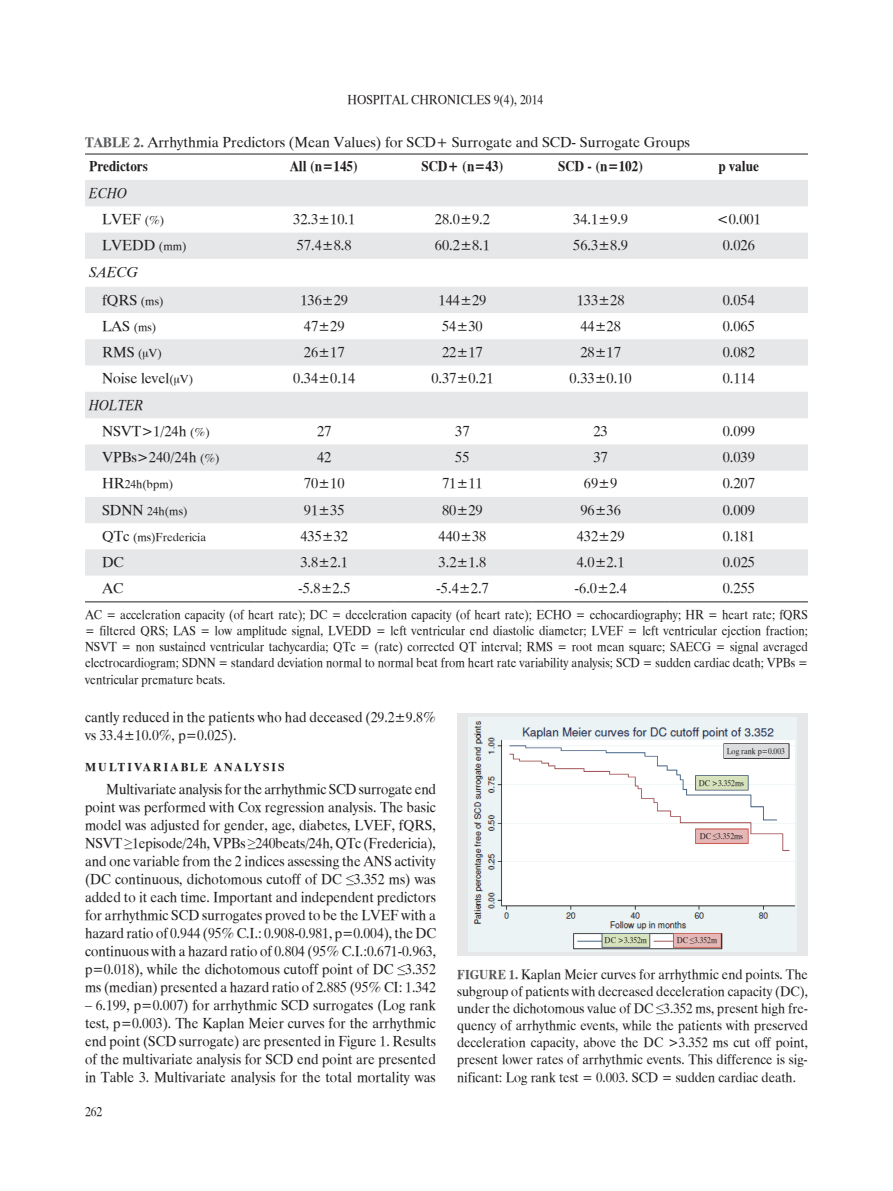
<style>
.page{position:relative;width:893px;height:1191px;background:#fff}
.page>*{position:absolute;margin:0;border:0;box-sizing:border-box;transform-origin:0 0}
.t1{font:15px/18px "UB Times";color:#231f20;text-align:justify;scale:.95 1}
.t2{font:15px "UB Times";color:#231f20}
.t3{font:15px "UB Times Bold";color:#231f20;scale:.9 1}
.t4{font:15px "UB Times Italic";color:#231f20;scale:.9 1}
.t5{font:15px "UB Times Italic";color:#231f20}
.t6{font:14.25px/17.1px "UB Times";color:#231f20;text-align:justify;scale:.95 1}
.t7{font:13.5px/16.2px "UB Times";color:#231f20;text-align:justify;scale:.9 1}
.t8{font:12px "UB Times";color:#231f20}
.t9{font:12px "UB Times Bold";letter-spacing:.18em;color:#231f20}
.t10{font:8.7px "UB Times";color:#231f20;scale:.9 1}
.s1{font-family:"UB Times Bold";font-size:14.25px;color:#57585a}
.s2{font-size:12px}
.s3{font-size:15px}
.s4{font-family:"Times New Roman"}
.s5{font-family:"UB Times Bold";font-size:13.5px;color:#57585a}
</style>
<div class="page">
<hr style="left:85px;top:154px;width:723px;height:1px;background:#231f20">
<svg style="left:85px;top:180px;width:723px;height:395px;fill:#e6e7e9"></svg>
<hr style="left:85px;top:601px;width:170px;height:1px;background:#231f20">
<hr style="left:255px;top:601px;width:138px;height:1px;background:#231f20">
<hr style="left:393px;top:601px;width:138px;height:1px;background:#231f20">
<hr style="left:531px;top:601px;width:139px;height:1px;background:#231f20">
<hr style="left:670px;top:601px;width:138px;height:1px;background:#231f20">
<div style="left:457px;top:713px;width:351px;height:242px;background:#e6e7e9"></div>
<img style="left:469px;top:717px;width:327px;height:234px">
<div style="left:603px;top:934px;width:46px;height:10px;background:#d6e3bc"></div>
<div style="left:697px;top:777px;width:49px;height:11px;background:#d6e3bc"></div>
<div style="left:724px;top:744px;width:63px;height:14px;background:#dcdddf"></div>
<div style="left:697px;top:830px;width:49px;height:11px;background:#e5b8b7"></div>
<div style="left:675px;top:934px;width:44px;height:10px;background:#e5b8b7"></div>
<p class="t7" style="left:347px;top:92px;width:219px">HOSPITAL CHRONICLES 9(4), 2014</p>
<p class="t2" style="left:85px;top:135px;width:606px"><span class="s1">TABLE 2.</span> Arrhythmia Predictors (Mean Values) for SCD+ Surrogate and SCD- Surrogate Groups</p>
<p class="t3" style="left:89px;top:158px;width:67px">PREDICTORS</p>
<p class="t3" style="left:290px;top:158px;width:77px">ALL (N=145)</p>
<p class="t3" style="left:421px;top:158px;width:93px">SCD+ (N=43)</p>
<p class="t3" style="left:558px;top:158px;width:97px">SCD - (N=102)</p>
<p class="t3" style="left:719px;top:158px;width:46px">P VALUE</p>
<p class="t4" style="left:89px;top:185px;width:43px">ECHO</p>
<p class="t2" style="left:102px;top:211px;width:64px">LVEF <span class="s2">(%)</span></p>
<p class="t2" style="left:293px;top:211px;width:64px">32.3±10.1</p>
<p class="t2" style="left:435px;top:211px;width:56px">28.0±9.2</p>
<p class="t2" style="left:573px;top:211px;width:56px">34.1±9.9</p>
<p class="t2" style="left:717px;top:211px;width:46px">&lt;0.001</p>
<p class="t2" style="left:102px;top:238px;width:86px">LVEDD <span class="s2">(mm)</span></p>
<p class="t2" style="left:297px;top:238px;width:56px">57.4±8.8</p>
<p class="t2" style="left:435px;top:238px;width:56px">60.2±8.1</p>
<p class="t2" style="left:573px;top:238px;width:56px">56.3±8.9</p>
<p class="t2" style="left:723px;top:238px;width:34px">0.026</p>
<p class="t5" style="left:89px;top:264px;width:51px">SAECG</p>
<p class="t2" style="left:102px;top:292px;width:63px">fQRS <span class="s2">(ms)</span></p>
<p class="t2" style="left:300px;top:292px;width:49px">136±29</p>
<p class="t2" style="left:439px;top:292px;width:49px">144±29</p>
<p class="t2" style="left:577px;top:292px;width:49px">133±28</p>
<p class="t2" style="left:723px;top:292px;width:34px">0.054</p>
<p class="t8" style="left:102px;top:321px;width:56px"><span class="s3">LAS</span> (ms)</p>
<p class="t2" style="left:304px;top:318px;width:42px">47±29</p>
<p class="t2" style="left:442px;top:318px;width:42px">54±30</p>
<p class="t2" style="left:580px;top:318px;width:42px">44±28</p>
<p class="t2" style="left:723px;top:318px;width:34px">0.065</p>
<p class="t8" style="left:102px;top:347px;width:61px"><span class="s3">RMS</span> (μV)</p>
<p class="t2" style="left:304px;top:344px;width:42px">26±17</p>
<p class="t2" style="left:442px;top:344px;width:42px">22±17</p>
<p class="t2" style="left:580px;top:344px;width:42px">28±17</p>
<p class="t2" style="left:723px;top:344px;width:34px">0.082</p>
<p class="t2" style="left:102px;top:370px;width:93px">Noise level<span class="s2">(μV)</span></p>
<p class="t2" style="left:293px;top:370px;width:64px">0.34±0.14</p>
<p class="t2" style="left:431px;top:370px;width:64px">0.37±0.21</p>
<p class="t2" style="left:570px;top:370px;width:64px">0.33±0.10</p>
<p class="t2" style="left:723px;top:370px;width:34px">0.114</p>
<p class="t4" style="left:89px;top:397px;width:62px">HOLTER</p>
<p class="t2" style="left:102px;top:423px;width:109px">NSVT&gt;1/24h <span class="s2">(%)</span></p>
<p class="t2" style="left:317px;top:423px;width:16px">27</p>
<p class="t2" style="left:455px;top:423px;width:16px">37</p>
<p class="t2" style="left:593px;top:423px;width:16px">23</p>
<p class="t2" style="left:723px;top:423px;width:34px">0.099</p>
<p class="t2" style="left:102px;top:449px;width:119px">VPBs&gt;240/24h <span class="s2">(%)</span></p>
<p class="t2" style="left:317px;top:449px;width:16px">42</p>
<p class="t2" style="left:455px;top:449px;width:16px">55</p>
<p class="t2" style="left:593px;top:449px;width:16px">37</p>
<p class="t2" style="left:723px;top:449px;width:34px">0.039</p>
<p class="t8" style="left:102px;top:478px;width:73px"><span class="s3">HR</span>24h(bpm)</p>
<p class="t2" style="left:304px;top:476px;width:42px">70±10</p>
<p class="t2" style="left:442px;top:476px;width:42px">71±11</p>
<p class="t2" style="left:584px;top:476px;width:35px">69±9</p>
<p class="t2" style="left:723px;top:476px;width:34px">0.207</p>
<p class="t8" style="left:102px;top:504px;width:87px"><span class="s3">SDNN</span> 24h(ms)</p>
<p class="t2" style="left:304px;top:502px;width:42px">91±35</p>
<p class="t2" style="left:442px;top:502px;width:42px">80±29</p>
<p class="t2" style="left:580px;top:502px;width:42px">96±36</p>
<p class="t2" style="left:723px;top:502px;width:34px">0.009</p>
<p class="t8" style="left:102px;top:531px;width:106px"><span class="s3">QTc</span> (ms)Fredericia</p>
<p class="t2" style="left:300px;top:528px;width:49px">435±32</p>
<p class="t2" style="left:439px;top:528px;width:49px">440±38</p>
<p class="t2" style="left:577px;top:528px;width:49px">432±29</p>
<p class="t2" style="left:723px;top:528px;width:34px">0.181</p>
<p class="t2" style="left:102px;top:554px;width:23px">DC</p>
<p class="t2" style="left:300px;top:554px;width:49px">3.8±2.1</p>
<p class="t2" style="left:439px;top:554px;width:49px">3.2±1.8</p>
<p class="t2" style="left:577px;top:554px;width:49px">4.0±2.1</p>
<p class="t2" style="left:723px;top:554px;width:34px">0.025</p>
<p class="t2" style="left:102px;top:580px;width:23px">AC</p>
<p class="t2" style="left:298px;top:580px;width:54px">-5.8±2.5</p>
<p class="t2" style="left:436px;top:580px;width:54px">-5.4±2.7</p>
<p class="t2" style="left:574px;top:580px;width:54px">-6.0±2.4</p>
<p class="t2" style="left:723px;top:580px;width:34px">0.255</p>
<p class="t7" style="left:85px;top:606px;width:805px">AC = acceleration capacity (of heart rate); DC = deceleration capacity (of heart rate); ECHO = echocardiography; HR = heart rate; fQRS = filtered QRS; LAS = low amplitude signal, LVEDD = left ventricular end diastolic diameter; LVEF = left ventricular ejection fraction; NSVT = non sustained ventricular tachycardia; QTc = (rate) corrected QT interval; RMS = root mean square; SAECG = signal averaged electrocardiogram; SDNN = standard deviation normal to normal beat from heart rate variability analysis; SCD = sudden cardiac death; VPBs = ventricular premature beats.</p>
<p class="t1" style="left:85px;top:708px;width:371px">cantly reduced in the patients who had deceased (29.2±9.8% vs 33.4±10.0%, p=0.025).</p>
<p class="t9" style="left:85px;top:761px;width:52px">MULTIVA</p>
<p class="t9" style="left:153px;top:761px;width:47px">RIA BLE</p>
<p class="t9" style="left:214px;top:761px;width:11px">ANAL</p>
<p class="t9" style="left:253px;top:761px;width:33px">YSIS</p>
<p class="t1" style="left:85px;top:780px;width:371px;text-indent:21px">Multivariate analysis for the arrhythmic SCD surrogate end point was performed with Cox regression analysis. The basic model was adjusted for gender, age, diabetes, LVEF, fQRS, NSVT <span class="s4">≥</span>1episode/24h, VPBs <span class="s4">≥</span>240beats/24h, QTc (Fredericia), and one variable from the 2 indices assessing the ANS activity (DC continuous, dichotomous cutoff of DC <span class="s4">≤</span>3.352 ms) was added to it each time. Important and independent predictors for arrhythmic SCD surrogates proved to be the LVEF with a hazard ratio of 0.944 (95% C.I.: 0.908-0.981, p=0.004), the DC continuous with a hazard ratio of 0.804 (95% C.I.:0.671-0.963, p=0.018), while the dichotomous cutoff point of DC <span class="s4">≤</span>3.352 ms (median) presented a hazard ratio of 2.885 (95% CI: 1.342</p>
<p class="t1" style="left:85px;top:996px;width:371px">– 6.199, p=0.007) for arrhythmic SCD surrogates (Log rank test, p=0.003). The Kaplan Meier curves for the arrhythmic end point (SCD surrogate) are presented in Figure 1. Results of the multivariate analysis for SCD end point are presented in Table 3. Multivariate analysis for the total mortality was</p>
<p class="t7" style="left:85px;top:1104px;width:21px">262</p>
<p class="t10" style="left:727px;top:747px;width:66px">Log rank p=0.003</p>
<p class="t10" style="left:699px;top:778px;width:52px">DC &gt;3.352ms</p>
<p class="t10" style="left:700px;top:832px;width:50px">DC <span class="s4">≤</span>3.352ms</p>
<p class="t10" style="left:605px;top:935px;width:49px">DC &gt;3.352m</p>
<p class="t10" style="left:677px;top:935px;width:47px">DC <span class="s4">≤</span>3.352m</p>
<p class="t6" style="left:457px;top:966px;width:371px"><span class="s5">FIGURE 1.</span> Kaplan Meier curves for arrhythmic end points. The subgroup of patients with decreased deceleration capacity (DC), under the dichotomous value of DC <span class="s4">≤</span>3.352 ms, present high fre&shy;quency of arrhythmic events, while the patients with preserved deceleration capacity, above the DC &gt;3.352 ms cut off point, present lower rates of arrhythmic events. This difference is sig&shy;nificant: Log rank test = 0.003. SCD = sudden cardiac death.</p>
</div>
